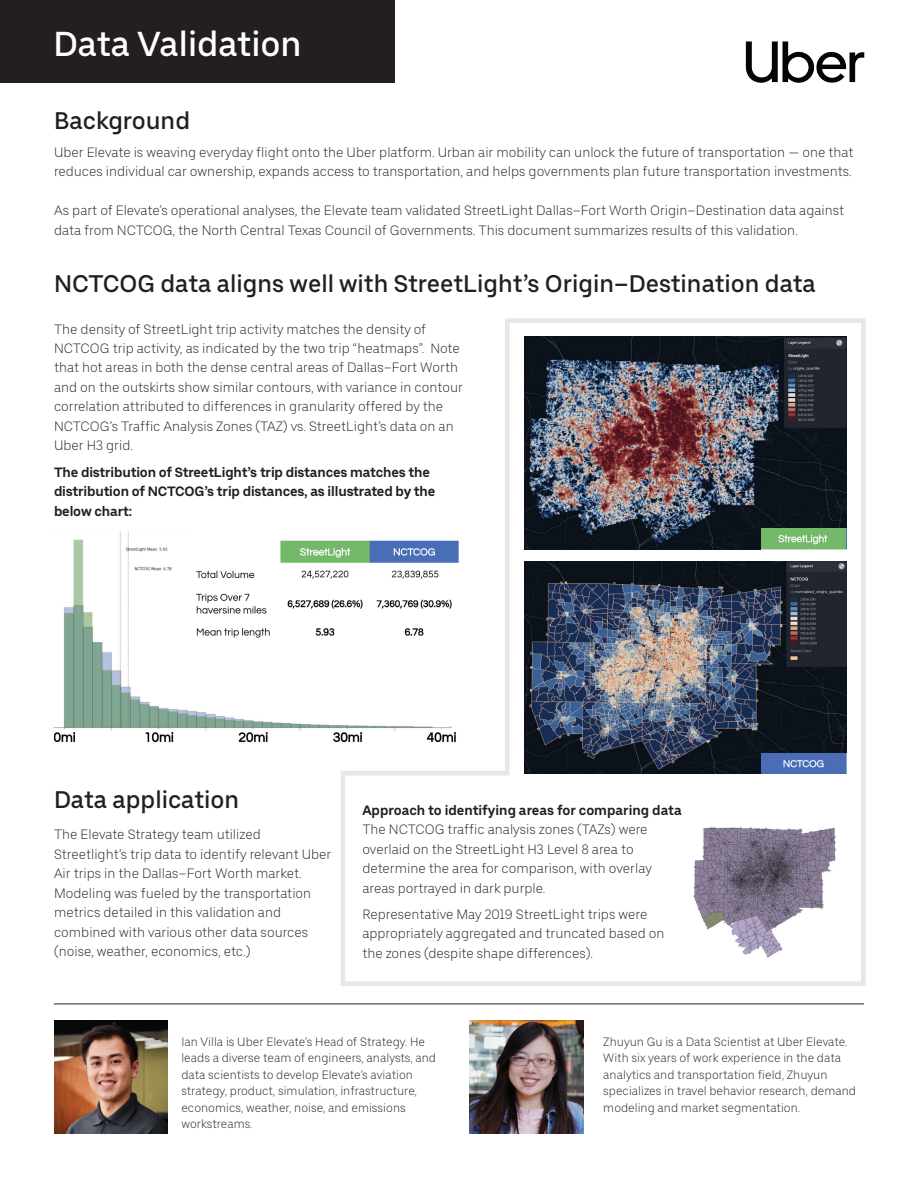
<style>
.page{position:relative;width:918px;height:1188px;background:#fff}
.page>*{position:absolute;margin:0;border:0;box-sizing:border-box;transform-origin:0 0}
.t1{font:500 34.5px "Uber Move Text";color:#fff}
.t2{font:500 24px "Uber Move Text";color:#231f20}
.t3{font:300 13.5px/19.5px "Uber Move Text";color:#231f20}
.t4{font:700 13.5px/19.5px "Uber Move Text";letter-spacing:-.01em;color:#231f20}
.t5{font:300 12px/16.5px "Uber Move Text";color:#231f20}
</style>
<div class="page">
<svg style="left:341px;top:318px;width:525px;height:668px"></svg>
<div style="left:0;top:0;width:394px;height:82px;background:#231f20"></div>
<img style="left:54px;top:532px;width:404px;height:216px">
<img style="left:188px;top:530px;width:281px;height:146px">
<img style="left:746px;top:41px;width:118px;height:42px">
<img style="left:524px;top:337px;width:322px;height:212px">
<img style="left:762px;top:528px;width:84px;height:21px">
<img style="left:524px;top:562px;width:322px;height:212px">
<img style="left:762px;top:753px;width:84px;height:21px">
<img style="left:675px;top:818px;width:165px;height:148px">
<img style="left:54px;top:1020px;width:114px;height:114px">
<img style="left:469px;top:1020px;width:114px;height:114px">
<hr style="left:54px;top:1004px;width:810px;height:1px;background:#231f20">
<h1 class="t1" style="left:53px;top:22px;width:250px">Data Validation</h1>
<h2 class="t2" style="left:54px;top:106px;width:138px">Background</h2>
<p class="t3" style="left:54px;top:142px;width:801px">Uber Elevate is weaving everyday flight onto the Uber platform. Urban air mobility can unlock the future of transportation — one that reduces individual car ownership, expands access to transportation, and helps governments plan future transportation investments.</p>
<p class="t3" style="left:54px;top:201px;width:792px">As part of Elevate’s operational analyses, the Elevate team validated StreetLight Dallas–Fort Worth Origin–Destination data against data from NCTCOG, the North Central Texas Council of Governments. This document summarizes results of this validation.</p>
<h2 class="t2" style="left:54px;top:268px;width:763px">NCTCOG data aligns well with StreetLight’s Origin–Destination data</h2>
<p class="t3" style="left:54px;top:319px;width:410px">The density of StreetLight trip activity matches the density of NCTCOG trip activity, as indicated by the two trip “heatmaps”. Note that hot areas in both the dense central areas of Dallas–Fort Worth and on the outskirts show similar contours, with variance in contour correlation attributed to differences in granularity offered by the NCTCOG’s Traffic Analysis Zones (TAZ) vs. StreetLight’s data on an Uber H3 grid.</p>
<p class="t4" style="left:54px;top:462px;width:383px">The distribution of StreetLight’s trip distances matches the distribution of NCTCOG’s trip distances, as illustrated by the below chart:</p>
<h2 class="t2" style="left:54px;top:785px;width:187px">Data application</h2>
<p class="t3" style="left:54px;top:825px;width:279px">The Elevate Strategy team utilized Streetlight’s trip data to identify relevant Uber Air trips in the Dallas–Fort Worth market.<br>Modeling was fueled by the transportation metrics detailed in this validation and combined with various other data sources (noise, weather, economics, etc.)</p>
<p class="t4" style="left:362px;top:800px;width:321px">Approach to identifying areas for comparing data</p>
<p class="t3" style="left:362px;top:820px;width:291px">The NCTCOG traffic analysis zones (TAZs) were overlaid on the StreetLight H3 Level 8 area to determine the area for comparison, with overlay areas portrayed in dark purple.</p>
<p class="t3" style="left:362px;top:904px;width:304px">Representative May 2019 StreetLight trips were appropriately aggregated and truncated based on the zones (despite shape differences).</p>
<p class="t5" style="left:181px;top:1033px;width:256px">Ian Villa is Uber Elevate’s Head of Strategy. He leads a diverse team of engineers, analysts, and data scientists to develop Elevate’s aviation strategy, product, simulation, infrastructure, economics, weather, noise, and emissions workstreams.</p>
<p class="t5" style="left:603px;top:1033px;width:254px">Zhuyun Gu is a Data Scientist at Uber Elevate.<br>With six years of work experience in the data analytics and transportation field, Zhuyun specializes in travel behavior research, demand modeling and market segmentation.</p>
</div>
